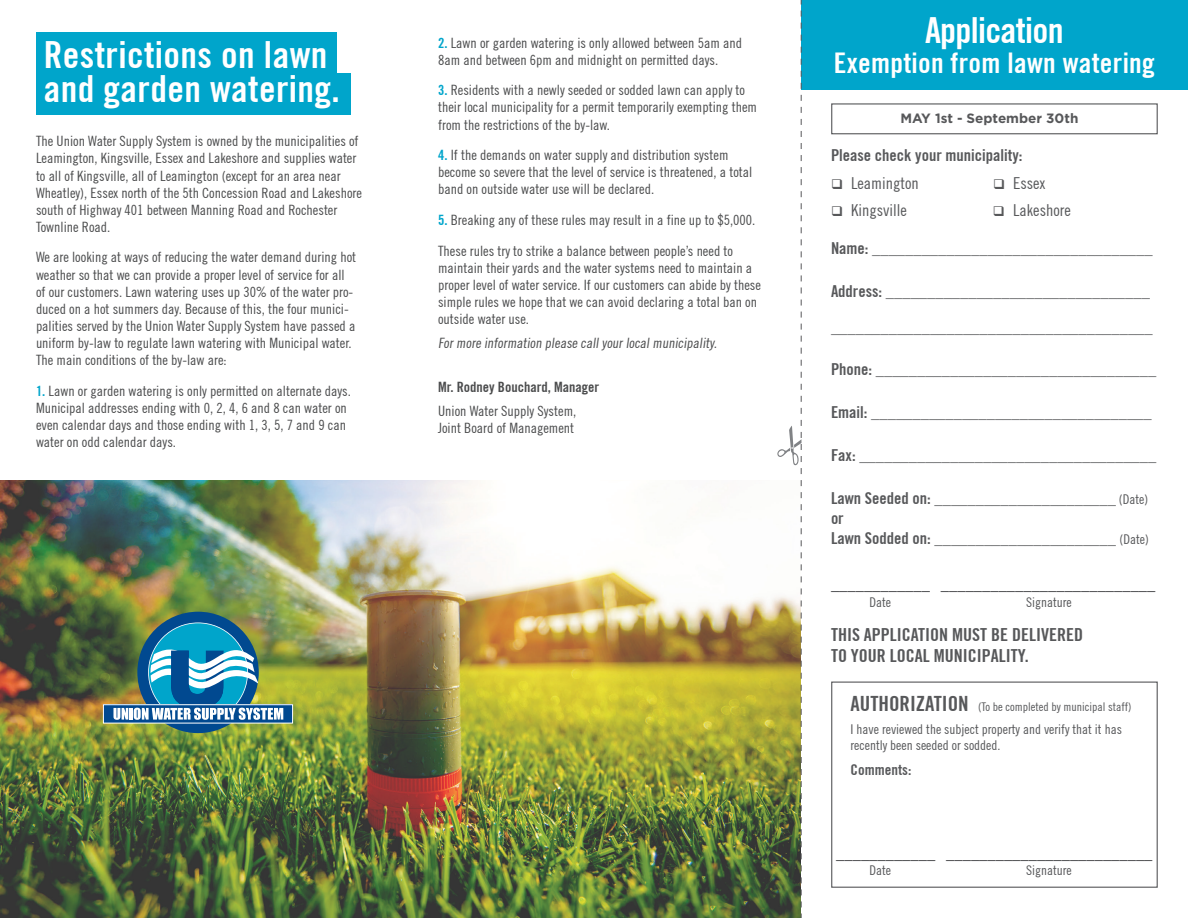
<style>
.page{position:relative;width:1188px;height:918px;background:#fff}
.page>*{position:absolute;margin:0;border:0;box-sizing:border-box;transform-origin:0 0}
.t1{font:700 condensed 37.5px/34.3px "Trade Gothic No.20";letter-spacing:.01em;color:#fff}
.t2{font:700 condensed 36px "Trade Gothic No.20";letter-spacing:-.02em;color:#fff}
.t3{font:700 condensed 28.5px "Trade Gothic No.20";letter-spacing:.01em;color:#fff}
.t4{font:700 condensed 18px/21.6px "Trade Gothic No.20";color:#57585a}
.t5{font:700 condensed 16.5px/20.2px "Trade Gothic No.20";color:#57585a}
.t6{font:condensed 16.5px "Trade Gothic No.18";color:#57585a}
.t7{font:700 condensed 15px "Trade Gothic No.20";color:#57585a}
.t8{font:condensed 14.25px/17.1px "Trade Gothic No.18";color:#4b4c4d}
.t9{font:700 condensed 14.25px "Trade Gothic No.20";color:#4b4c4d}
.t10{font:condensed 13.5px/16.2px "Trade Gothic No.18";color:#57585a}
.t11{font:700 13.5px "Gotham";color:#57585a}
.t12{font:condensed 12px "Trade Gothic No.18";color:#57585a}
.s1{font-family:"Trade Gothic No.20";font-weight:700;color:#00a5cb}
.s2{font-family:"Trade Gothic No.18";font-weight:400;font-size:13.5px}
.s3{font-family:"Trade Gothic No.20";font-weight:700;font-size:21px}
</style>
<div class="page">
<div style="left:802px;top:0;width:386px;height:90px;background:#00a5cb"></div>
<div style="left:36px;top:73px;width:315px;height:42px;background:#00a5cb"></div>
<div style="left:36px;top:32px;width:300px;height:45px;background:#00a5cb"></div>
<img style="left:0;top:481px;width:777px;height:437px">
<div style="left:137px;top:612px;width:122px;height:121px;background:#014990;border-radius:50%"></div>
<div style="left:103px;top:705px;width:190px;height:18px;background:#014990"></div>
<div style="left:103px;top:704px;width:190px;height:19px;border:1px solid #fff"></div>
<svg style="left:113px;top:623px;width:170px;height:99px"></svg>
<div style="left:831px;top:103px;width:327px;height:31px;border:1px solid #57585a"></div>
<div style="left:831px;top:682px;width:327px;height:206px;border:1px solid #57585a"></div>
<svg style="left:777px;top:0;width:25px;height:918px"></svg>
<h1 class="t1" style="left:44px;top:37px;width:298px">Restrictions on lawn and garden watering.</h1>
<p class="t8" style="left:438px;top:34px;width:305px"><span class="s1">2.</span> Lawn or garden watering is only allowed between 5am and<br>8am and between 6pm and midnight on permitted days.</p>
<p class="t8" style="left:438px;top:82px;width:320px"><span class="s1">3.</span> Residents with a newly seeded or sodded lawn can apply to their local municipality for a permit temporarily exempting them from the restrictions of the by-law.</p>
<p class="t8" style="left:438px;top:146px;width:316px"><span class="s1">4.</span> If the demands on water supply and distribution system become so severe that the level of service is threatened, a total band on outside water use will be declared.</p>
<p class="t8" style="left:438px;top:204px;width:319px;line-height:30.6px"><span class="s1">5.</span> Breaking any of these rules may result in a fine up to $5,000.<br>These rules try to strike a balance between people’s need to</p>
<p class="t8" style="left:438px;top:259px;width:324px">maintain their yards and the water systems need to maintain a proper level of water service. If our customers can abide by these simple rules we hope that we can avoid declaring a total ban on outside water use.</p>
<p class="t8" style="left:438px;top:334px;width:283px">Formore information please callyourlocalmunicipality.</p>
<p class="t9" style="left:438px;top:378px;width:163px">Mr. Rodney Bouchard, Manager</p>
<p class="t8" style="left:438px;top:402px;width:140px">Union Water Supply System,<br>Joint Board of Management</p>
<p class="t8" style="left:36px;top:133px;width:328px">The Union Water Supply System is owned by the municipalities of Leamington, Kingsville, Essex and Lakeshore and supplies water to all of Kingsville, all of Leamington (except for an area near Wheatley), Essex north of the 5th Concession Road and Lakeshore south of Highway 401 between Manning Road and Rochester Townline Road.</p>
<p class="t8" style="left:36px;top:249px;width:322px">We are looking at ways of reducing the water demand during hot weather so that we can provide a proper level of service for all of our customers. Lawn watering uses up 30% of the water pro&shy;duced on a hot summers day. Because of this, the four munici&shy;palities served by the Union Water Supply System have passed a uniform by-law to regulate lawn watering with Municipal water.<br>The main conditions of the by-law are:</p>
<p class="t8" style="left:36px;top:382px;width:316px"><span class="s1">1.</span> Lawn or garden watering is only permitted on alternate days.<br>Municipal addresses ending with 0, 2, 4, 6 and 8 can water on even calendar days and those ending with 1, 3, 5, 7 and 9 can water on odd calendar days.</p>
<h2 class="t2" style="left:925px;top:9px;width:140px">Application</h2>
<h3 class="t3" style="left:834px;top:46px;width:323px">Exemption from lawn watering</h3>
<p class="t11" style="left:900px;top:109px;width:180px">MAY 1st - September 30th</p>
<p class="t5" style="left:831px;top:145px;width:193px">Please check your municipality:</p>
<p class="t6" style="left:831px;top:173px;width:89px">❑ Leamington</p>
<p class="t6" style="left:993px;top:173px;width:54px">❑ Essex</p>
<p class="t6" style="left:831px;top:200px;width:78px">❑ Kingsville</p>
<p class="t6" style="left:993px;top:200px;width:79px">❑ Lakeshore</p>
<p class="t5" style="left:831px;top:238px;width:323px">Name: __________________________________</p>
<p class="t5" style="left:831px;top:273px;width:323px;line-height:36px">Address: ________________________________ _______________________________________</p>
<p class="t5" style="left:831px;top:359px;width:327px">Phone: __________________________________</p>
<p class="t5" style="left:831px;top:402px;width:322px">Email: __________________________________</p>
<p class="t5" style="left:831px;top:445px;width:327px">Fax: ____________________________________</p>
<p class="t5" style="left:831px;top:487px;width:319px">Lawn Seeded on: ______________________ <span class="s2">(Date) </span>or<br>Lawn Sodded on: ______________________ <span class="s2">(Date)</span></p>
<p class="t6" style="left:831px;top:574px;width:326px">____________ __________________________</p>
<p class="t10" style="left:869px;top:594px;width:23px">Date</p>
<p class="t10" style="left:1026px;top:594px;width:47px">Signature</p>
<p class="t4" style="left:831px;top:623px;width:254px">THIS APPLICATION MUST BE DELIVERED<br>TO YOUR LOCAL MUNICIPALITY.</p>
<p class="t12" style="left:851px;top:700px;width:282px"><span class="s3">AUTHORIZATION</span> (To be completed by municipal staff)</p>
<p class="t10" style="left:851px;top:721px;width:273px">I have reviewed the subject property and verify that it has recently been seeded or sodded.</p>
<p class="t7" style="left:851px;top:761px;width:62px">Comments:</p>
<p class="t6" style="left:836px;top:844px;width:318px">____________ _________________________</p>
<p class="t10" style="left:869px;top:862px;width:23px">Date</p>
<p class="t10" style="left:1026px;top:862px;width:47px">Signature</p>
</div>
